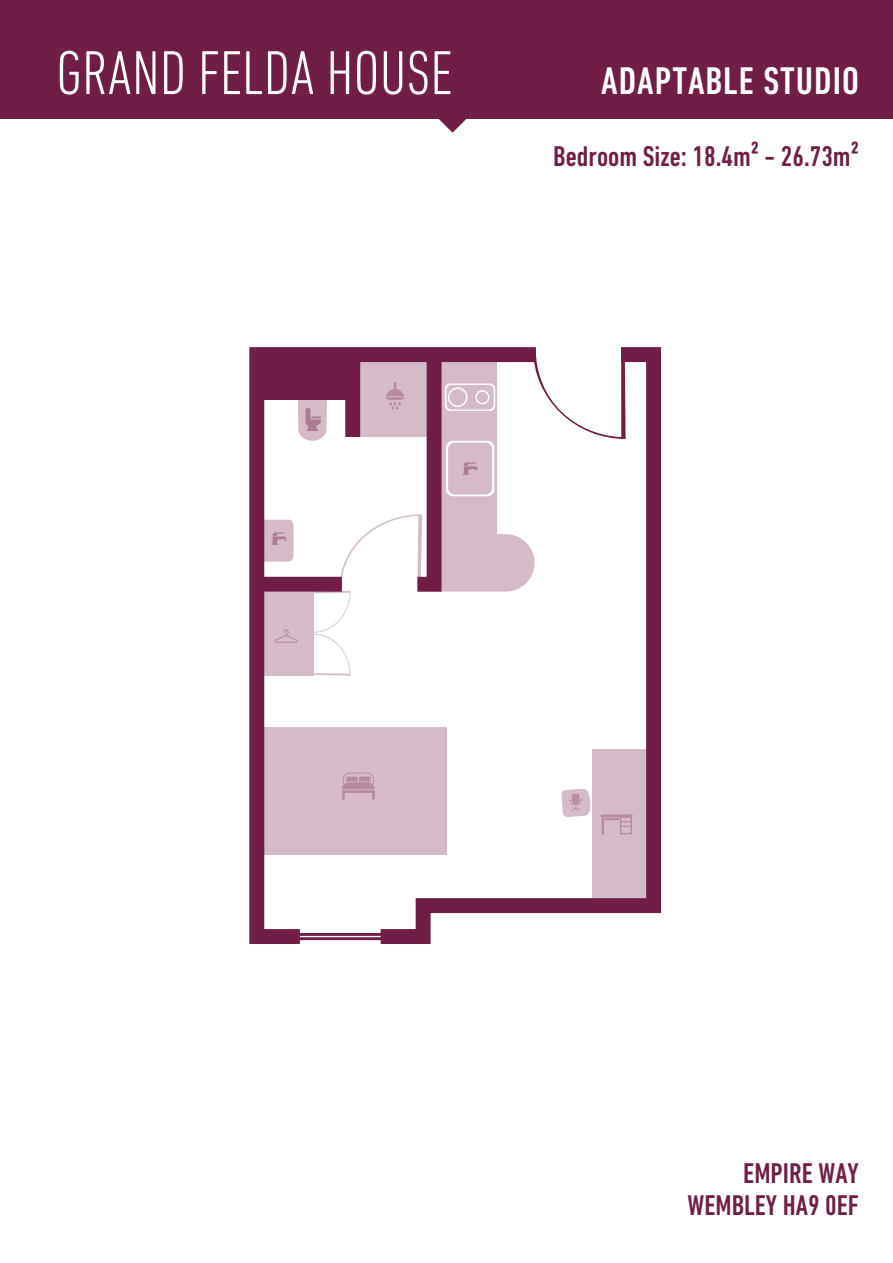
<style>
.page{position:relative;width:893px;height:1263px;background:#fff}
.page>*{position:absolute;margin:0;border:0;box-sizing:border-box;transform-origin:0 0}
.t1{font:300 condensed 63px "DIN Next LT Pro";color:#fff}
.t2{font:500 condensed 39.3px "DIN Next LT Pro";letter-spacing:.025em;color:#fff}
.t3{font:500 condensed 29.1px "DIN Next LT Pro";color:#701e45}
</style>
<div class="page">
<svg style="left:439px;top:119px;width:27px;height:14px"></svg>
<div style="left:0;top:0;width:893px;height:119px;background:#701e45"></div>
<svg style="left:551px;top:347px;width:111px;height:567px"></svg>
<svg style="left:249px;top:347px;width:302px;height:597px"></svg>
<div style="left:259px;top:592px;width:54px;height:83px;background:#701e45"></div>
<div style="left:257px;top:577px;width:85px;height:15px;background:#701e45"></div>
<div style="left:257px;top:355px;width:93px;height:44px;background:#701e45"></div>
<svg style="left:263px;top:347px;width:363px;height:329px"></svg>
<div style="left:477px;top:392px;width:11px;height:11px;background:#d4bbc7;border-radius:50%"></div>
<h1 class="t1" style="left:56px;top:37px;width:398px">GRAND FELDA HOUSE</h1>
<h2 class="t2" style="left:601px;top:59px;width:259px">ADAPTABLE STUDIO</h2>
<p class="t3" style="left:553px;top:140px;width:307px">Bedroom Size: 18.4m2 - 26.73m2</p>
<p class="t3" style="left:743px;top:1157px;width:117px">EMPIRE WAY</p>
<p class="t3" style="left:687px;top:1189px;width:173px">WEMBLEY HA9 0EF</p>
</div>
